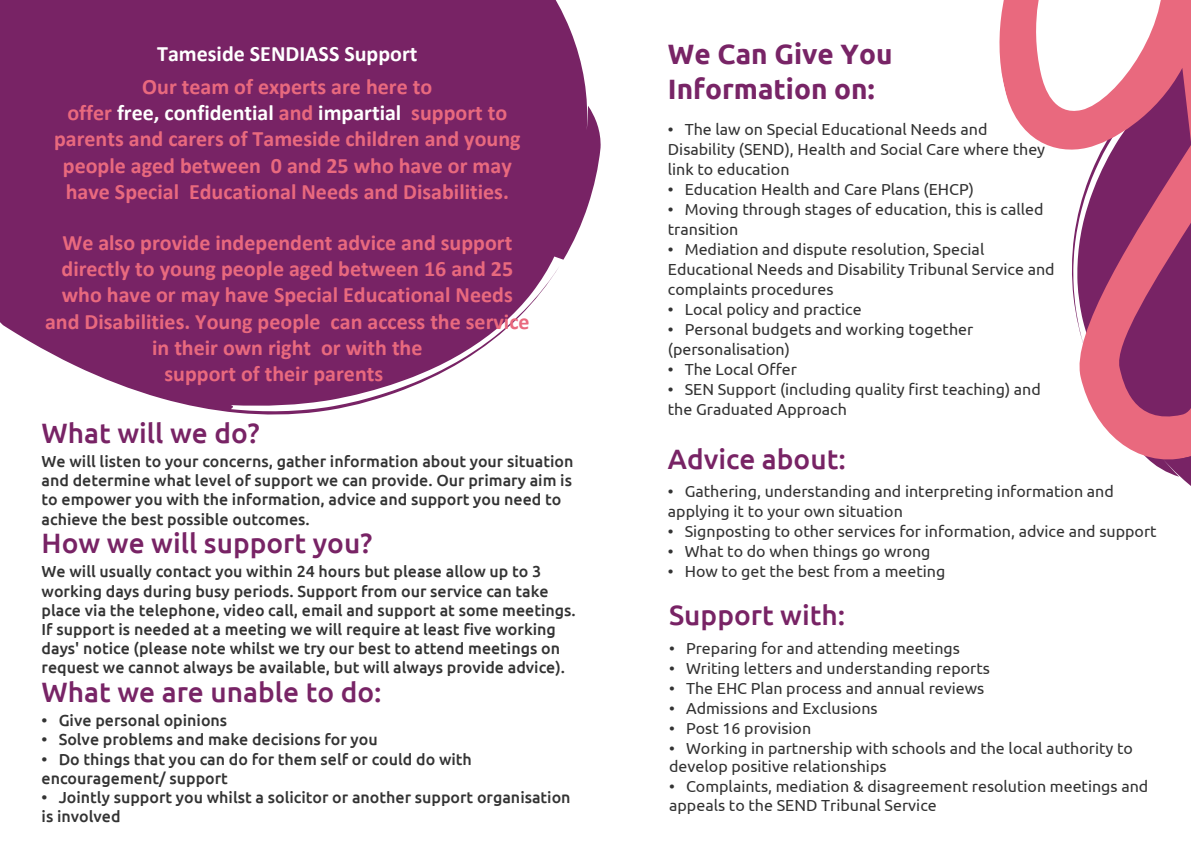
<style>
.page{position:relative;width:1191px;height:842px;background:#fff}
.page>*{position:absolute;margin:0;border:0;box-sizing:border-box;transform-origin:0 0}
.t1{font:500 28px "Ubuntu";color:#782365}
.t2{font:700 28px/35px "Ubuntu";color:#782466}
.t3{font:500 28px "Ubuntu";color:#782466}
.t4{font:700 22px/26.4px "Calibri";color:#e9697e;text-align:center}
.t5{font:16px/20px "Ubuntu";color:#333}
.t6{font:500 16px/19.2px "Ubuntu";color:#333}
.s1{color:#fff}
</style>
<div class="page">
<svg style="left:0;top:0;width:601px;height:415px;fill:#782365"></svg>
<svg style="left:999px;top:0;width:192px;height:469px"></svg>
<svg style="left:0;top:381px;width:1px;height:34px"></svg>
<p class="t4" style="left:142px;top:37px;width:291px;line-height:32.8px"><span class="s1">Tameside SENDIASS Support<br></span>Our team of experts are here to</p>
<p class="t4" style="left:54px;top:99px;width:468px">offer <span class="s1">free, confidential</span> and <span class="s1">impartial</span> support to parents and carers of Tameside children and young people aged between 0 and 25 who have or may have Special Educational Needs and Disabilities.</p>
<p class="t4" style="left:62px;top:229px;width:451px">We also provide independent advice and support</p>
<p class="t4" style="left:62px;top:255px;width:453px">directly to young people aged between 16 and 25</p>
<p class="t4" style="left:62px;top:282px;width:452px">who have or may have Special Educational Needs</p>
<p class="t4" style="left:45px;top:308px;width:486px">and Disabilities. Young people can access the service</p>
<p class="t4" style="left:152px;top:334px;width:272px">in their own right or with the</p>
<p class="t4" style="left:164px;top:360px;width:220px">support of their parents</p>
<h1 class="t1" style="left:42px;top:415px;width:220px">What will we do?</h1>
<p class="t6" style="left:42px;top:451px;width:533px">We will listen to your concerns, gather information about your situation and determine what level of support we can provide. Our primary aim is to empower you with the information, advice and support you need to achieve the best possible outcomes.</p>
<h1 class="t1" style="left:42px;top:526px;width:332px">How we will support you?</h1>
<p class="t6" style="left:42px;top:561px;width:536px">We will usually contact you within 24 hours but please allow up to 3 working days during busy periods. Support from our service can take place via the telephone, video call, email and support at some meetings.<br>If support is needed at a meeting we will require at least five working days' notice (please note whilst we try our best to attend meetings on request we cannot always be available, but will always provide advice).</p>
<h1 class="t3" style="left:42px;top:675px;width:341px">What we are unable to do:</h1>
<p class="t6" style="left:42px;top:710px;width:187px">• Give personal opinions</p>
<p class="t6" style="left:42px;top:729px;width:338px">• Solve problems and make decisions for you</p>
<p class="t6" style="left:42px;top:749px;width:432px">• Do things that you can do for them self or could do with encouragement/ support</p>
<p class="t6" style="left:42px;top:787px;width:530px">• Jointly support you whilst a solicitor or another support organisation is involved</p>
<p class="t2" style="left:668px;top:36px;width:226px">We Can Give You<br>Information on:</p>
<p class="t5" style="left:668px;top:119px;width:379px">• The law on Special Educational Needs and<br>Disability (SEND), Health and Social Care where they link to education</p>
<p class="t5" style="left:668px;top:179px;width:308px">• Education Health and Care Plans (EHCP)</p>
<p class="t5" style="left:668px;top:199px;width:377px">• Moving through stages of education, this is called transition</p>
<p class="t5" style="left:668px;top:239px;width:388px">• Mediation and dispute resolution, Special<br>Educational Needs and Disability Tribunal Service and complaints procedures</p>
<p class="t5" style="left:668px;top:299px;width:195px">• Local policy and practice</p>
<p class="t5" style="left:668px;top:319px;width:307px">• Personal budgets and working together (personalisation)</p>
<p class="t5" style="left:668px;top:359px;width:131px">• The Local Offer</p>
<p class="t5" style="left:668px;top:379px;width:374px">• SEN Support (including quality first teaching) and the Graduated Approach</p>
<h1 class="t1" style="left:668px;top:441px;width:179px">Advice about:</h1>
<p class="t5" style="left:668px;top:481px;width:447px">• Gathering, understanding and interpreting information and applying it to your own situation</p>
<p class="t5" style="left:668px;top:521px;width:490px">• Signposting to other services for information, advice and support</p>
<p class="t5" style="left:668px;top:541px;width:264px">• What to do when things go wrong</p>
<p class="t5" style="left:668px;top:561px;width:279px">• How to get the best from a meeting</p>
<p class="t1" style="left:669px;top:597px;width:178px">Support with:</p>
<p class="t5" style="left:669px;top:637px;width:292px">• Preparing for and attending meetings</p>
<p class="t5" style="left:669px;top:657px;width:322px">• Writing letters and understanding reports</p>
<p class="t5" style="left:669px;top:677px;width:317px">• The EHC Plan process and annual reviews</p>
<p class="t5" style="left:669px;top:697px;width:210px">• Admissions and Exclusions</p>
<p class="t5" style="left:669px;top:717px;width:143px">• Post 16 provision</p>
<p class="t5" style="left:669px;top:738px;width:465px;line-height:18.6px">• Working in partnership with schools and the local authority to develop positive relationships</p>
<p class="t5" style="left:669px;top:777px;width:480px;line-height:18.6px">• Complaints, mediation &amp; disagreement resolution meetings and appeals to the SEND Tribunal Service</p>
</div>
